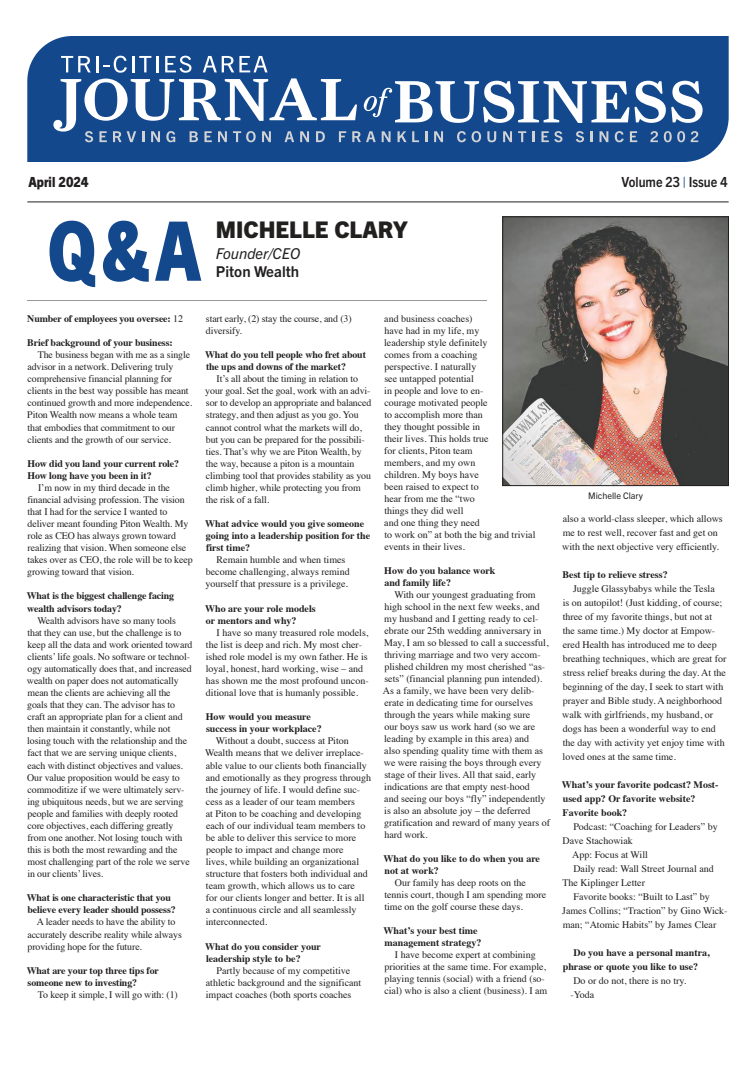
<style>
.page{position:relative;width:756px;height:1080px;background:#fff}
.page>*{position:absolute;margin:0;border:0;box-sizing:border-box;transform-origin:0 0}
.t1{font:800 23px "Trade Gothic Next LT Pro";color:#221f1f}
.t2{font:italic 15px "Trade Gothic Next LT Pro";color:#221f1f}
.t3{font:700 15px "Trade Gothic Next LT Pro";color:#221f1f}
.t4{font:700 14px "Trade Gothic Next LT Pro";color:#221f1f;scale:.9 1}
.t5{font:800 14px "Trade Gothic Next LT Pro";color:#221f1f;scale:.9 1}
.t6{font:10px/12.1px "Times";color:#221f1f}
.t7{font:700 10px/12.1px "Times";color:#221f1f}
.t8{font:9px "Trade Gothic Next LT Pro";color:#221f1f}
.s1{color:#14488d}
.s2{font-weight:400}
</style>
<div class="page">
<div style="left:27px;top:36px;width:702px;height:126px;background:#14488d"></div>
<svg style="left:53px;top:56px;width:650px;height:86px"></svg>
<hr style="left:27px;top:202px;width:702px;height:1px;background:#221f1f">
<svg style="left:50px;top:221px;width:151px;height:66px"></svg>
<hr style="left:27px;top:300px;width:460px;height:1px;background:#939597">
<img style="left:504px;top:218px;width:223px;height:266px">
<div style="left:502px;top:216px;width:227px;height:270px;border:1px solid #221f1f"></div>
<h3 class="t5" style="left:28px;top:177px;width:68px">April 2024</h3>
<h3 class="t4" style="left:622px;top:174px;width:119px">Volume 23 <span class="s1">|</span> Issue 4</h3>
<h1 class="t1" style="left:216px;top:222px;width:193px">MICHELLE CLARY</h1>
<h2 class="t2" style="left:216px;top:245px;width:86px">Founder/CEO</h2>
<h2 class="t3" style="left:216px;top:263px;width:85px">Piton Wealth</h2>
<p class="t7" style="left:27px;top:313px;width:157px">Number of employees you oversee: <span class="s2">12</span></p>
<p class="t7" style="left:27px;top:338px;width:147px">Brief background of your business:</p>
<p class="t6" style="left:27px;top:350px;width:166px;text-indent:11px">The business began with me as a single advisor in a network. Delivering truly comprehensive financial planning for clients in the best way possible has meant continued growth and more independence.<br>Piton Wealth now means a whole team that embodies that commitment to our clients and the growth of our service.</p>
<p class="t7" style="left:27px;top:458px;width:153px">How did you land your current role?<br>How long have you been in it?</p>
<p class="t6" style="left:27px;top:482px;width:167px;text-indent:11px">I’m now in my third decade in the financial advising profession. The vision that I had for the service I wanted to deliver meant founding Piton Wealth. My role as CEO has always grown toward realizing that vision. When someone else takes over as CEO, the role will be to keep growing toward that vision.</p>
<p class="t7" style="left:27px;top:591px;width:149px">What is the biggest challenge facing wealth advisors today?</p>
<p class="t6" style="left:27px;top:615px;width:167px;text-indent:11px">Wealth advisors have so many tools that they can use, but the challenge is to keep all the data and work oriented toward clients’ life goals. No software or technol&shy;ogy automatically does that, and increased wealth on paper does not automatically mean the clients are achieving all the goals that they can. The advisor has to craft an appropriate plan for a client and then maintain it constantly, while not losing touch with the relationship and the fact that we are serving unique clients, each with distinct objectives and values.<br>Our value proposition would be easy to commoditize if we were ultimately serv&shy;ing ubiquitous needs, but we are serving people and families with deeply rooted core objectives, each differing greatly from one another. Not losing touch with this is both the most rewarding and the most challenging part of the role we serve in our clients’ lives.</p>
<p class="t7" style="left:27px;top:893px;width:151px">What is one characteristic that you believe every leader should possess?</p>
<p class="t6" style="left:27px;top:917px;width:156px;text-indent:10px">A leader needs to have the ability to accurately describe reality while always providing hope for the future.</p>
<p class="t7" style="left:27px;top:965px;width:134px">What are your top three tips for someone new to investing?</p>
<p class="t6" style="left:38px;top:989px;width:142px">To keep it simple, I will go with: (1)</p>
<p class="t6" style="left:206px;top:313px;width:147px">start early, (2) stay the course, and (3) diversify.</p>
<p class="t7" style="left:205px;top:350px;width:162px">What do you tell people who fret about the ups and downs of the market?</p>
<p class="t6" style="left:205px;top:374px;width:168px;text-indent:11px">It’s all about the timing in relation to your goal. Set the goal, work with an advi&shy;sor to develop an appropriate and balanced strategy, and then adjust as you go. You cannot control what the markets will do, but you can be prepared for the possibili&shy;ties. That’s why we are Piton Wealth, by the way, because a piton is a mountain climbing tool that provides stability as you climb higher, while protecting you from the risk of a fall.</p>
<p class="t7" style="left:205px;top:519px;width:167px">What advice would you give someone going into a leadership position for the first time?</p>
<p class="t6" style="left:205px;top:555px;width:146px;text-indent:11px">Remain humble and when times become challenging, always remind yourself that pressure is a privilege.</p>
<p class="t7" style="left:205px;top:603px;width:112px">Who are your role models or mentors and why?</p>
<p class="t6" style="left:206px;top:627px;width:164px;text-indent:11px">I have so many treasured role models, the list is deep and rich. My most cher&shy;ished role model is my own father. He is loyal, honest, hard working, wise – and has shown me the most profound uncon&shy;ditional love that is humanly possible.</p>
<p class="t7" style="left:206px;top:712px;width:117px">How would you measure success in your workplace?</p>
<p class="t6" style="left:205px;top:736px;width:167px;text-indent:11px">Without a doubt, success at Piton Wealth means that we deliver irreplace&shy;able value to our clients both financially and emotionally as they progress through the journey of life. I would define suc&shy;cess as a leader of our team members<br>at Piton to be coaching and developing each of our individual team members to be able to deliver this service to more people to impact and change more<br>lives, while building an organizational structure that fosters both individual and team growth, which allows us to care<br>for our clients longer and better. It is all<br>a continuous circle and all seamlessly interconnected.</p>
<p class="t7" style="left:205px;top:941px;width:117px">What do you consider your leadership style to be?</p>
<p class="t6" style="left:206px;top:965px;width:157px;text-indent:11px">Partly because of my competitive athletic background and the significant impact coaches (both sports coaches</p>
<p class="t6" style="left:384px;top:313px;width:153px">and business coaches)<br>have had in my life, my<br>leadership style definitely<br>comes from a coaching<br>perspective. I naturally<br>see untapped potential<br>in people and love to en-<br>courage motivated people<br>to accomplish more than<br>they thought possible in<br>their lives. This holds true<br>for clients, Piton team<br>members, and my own<br>children. My boys have<br>been raised to expect to<br>hear from me the “two<br>things they did well<br>and one thing they need<br>to work on” at both the big and trivial events in their lives.</p>
<p class="t7" style="left:384px;top:565px;width:113px">How do you balance work and family life?</p>
<p class="t6" style="left:383px;top:589px;width:169px;text-indent:11px">With our youngest graduating from high school in the next few weeks, and my husband and I getting ready to cel&shy;ebrate our 25th wedding anniversary in May, I am so blessed to call a successful, thriving marriage and two very accom&shy;plished children my most cherished “as&shy;sets” (financial planning pun intended).<br>As a family, we have been very delib&shy;erate in dedicating time for ourselves through the years while making sure<br>our boys saw us work hard (so we are leading by example in this area) and<br>also spending quality time with them as we were raising the boys through every stage of their lives. All that said, early indications are that empty nest-hood<br>and seeing our boys “fly” independently is also an absolute joy – the deferred gratification and reward of many years of hard work.</p>
<p class="t7" style="left:384px;top:853px;width:158px">What do you like to do when you are not at work?</p>
<p class="t6" style="left:384px;top:877px;width:163px;text-indent:10px">Our family has deep roots on the tennis court, though I am spending more time on the golf course these days.</p>
<p class="t7" style="left:384px;top:925px;width:99px">What’s your best time management strategy?</p>
<p class="t6" style="left:384px;top:949px;width:165px;text-align:center">I have become expert at combining priorities at the same time. For example, playing tennis (social) with a friend (so&shy;cial) who is also a client (business). I am</p>
<p class="t8" style="left:588px;top:492px;width:56px">Michelle Clary</p>
<p class="t6" style="left:562px;top:512px;width:162px;line-height:14px">also a world-class sleeper, which allows me to rest well, recover fast and get on with the next objective very efficiently.</p>
<p class="t7" style="left:563px;top:569px;width:107px">Best tip to relieve stress?</p>
<p class="t6" style="left:562px;top:582px;width:166px;line-height:14px;text-indent:11px">Juggle Glassybabys while the Tesla<br>is on autopilot! (Just kidding, of course; three of my favorite things, but not at<br>the same time.) My doctor at Empow&shy;ered Health has introduced me to deep breathing techniques, which are great for stress relief breaks during the day. At the beginning of the day, I seek to start with prayer and Bible study. A neighborhood walk with girlfriends, my husband, or dogs has been a wonderful way to end the day with activity yet enjoy time with loved ones at the same time.</p>
<p class="t7" style="left:562px;top:778px;width:158px;line-height:14px">What’s your favorite podcast? Most&shy;used app? Or favorite website?<br>Favorite book?</p>
<p class="t6" style="left:573px;top:821px;width:146px">Podcast: “Coaching for Leaders” by</p>
<p class="t6" style="left:563px;top:835px;width:72px">Dave Stachowiak</p>
<p class="t6" style="left:572px;top:849px;width:77px">App: Focus at Will</p>
<p class="t6" style="left:573px;top:863px;width:142px">Daily read: Wall Street Journal and</p>
<p class="t6" style="left:562px;top:877px;width:84px">The Kiplinger Letter</p>
<p class="t6" style="left:573px;top:891px;width:138px">Favorite books: “Built to Last” by</p>
<p class="t6" style="left:562px;top:905px;width:167px">James Collins; “Traction” by Gino Wick-</p>
<p class="t6" style="left:563px;top:919px;width:155px">man; “Atomic Habits” by James Clear</p>
<p class="t7" style="left:563px;top:946px;width:148px;line-height:14px;text-indent:11px">Do you have a personal mantra, phrase or quote you like to use?</p>
<p class="t6" style="left:570px;top:974px;width:118px;line-height:14px;text-indent:3px">Do or do not, there is no try. -Yoda</p>
</div>
